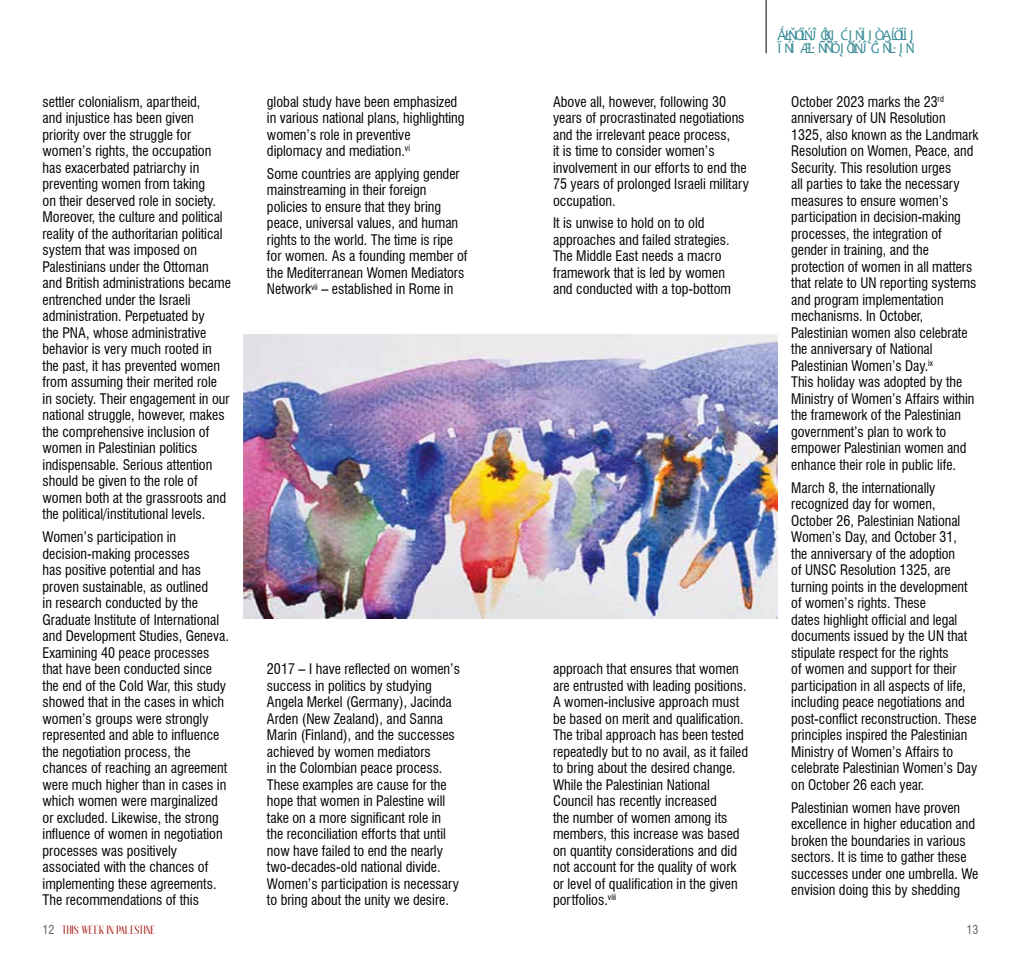
<style>
.page{position:relative;width:1021px;height:957px;background:#fff}
.page>*{position:absolute;margin:0;border:0;box-sizing:border-box;transform-origin:0 0}
.t1{font:15px/13.5px "Candara";letter-spacing:-.215em;color:#358994;scale:.95 1}
.t2{font:condensed 14.25px/16.5px "Swiss 721 BT";color:#000}
.t3{font:700 12px "Anteric";color:#a6120c}
.t4{font:condensed 12px "Swiss 721 BT";color:#646363}
.s1{font-family:"Swiss 721 BT";font-weight:400;font-stretch:condensed;color:#646363}
</style>
<div class="page">
<hr style="left:765px;top:0;width:1px;height:53px;background:#000">
<img style="left:243px;top:335px;width:534px;height:283px">
<p class="t2" style="left:43px;top:93px;width:190px">settler colonialism, apartheid,<br>and injustice has been given priority over the struggle for women’s rights, the occupation has exacerbated patriarchy in preventing women from taking<br>on their deserved role in society.<br>Moreover, the culture and political reality of the authoritarian political system that was imposed on<br>Palestinians under the Ottoman and British administrations became entrenched under the Israeli administration. Perpetuated by<br>the PNA, whose administrative behavior is very much rooted in the past, it has prevented women from assuming their merited role<br>in society. Their engagement in our national struggle, however, makes the comprehensive inclusion of women in Palestinian politics indispensable. Serious attention should be given to the role of women both at the grassroots and the political/institutional levels.</p>
<p class="t2" style="left:43px;top:528px;width:188px">Women’s participation in decision-making processes<br>has positive potential and has proven sustainable, as outlined<br>in research conducted by the<br>Graduate Institute of International and Development Studies, Geneva.<br>Examining 40 peace processes that have been conducted since the end of the Cold War, this study showed that in the cases in which women’s groups were strongly represented and able to influence the negotiation process, the chances of reaching an agreement were much higher than in cases in which women were marginalized or excluded. Likewise, the strong influence of women in negotiation processes was positively associated with the chances of implementing these agreements.<br>The recommendations of this</p>
<p class="t2" style="left:267px;top:93px;width:199px">global study have been emphasized in various national plans, highlighting women’s role in preventive diplomacy and mediation.<sup>vi</sup></p>
<p class="t2" style="left:267px;top:165px;width:202px">Some countries are applying gender mainstreaming in their foreign policies to ensure that they bring peace, universal values, and human rights to the world. The time is ripe for women. As a founding member of the Mediterranean Women Mediators Network<sup>vii</sup> – established in Rome in</p>
<p class="t2" style="left:553px;top:93px;width:197px">Above all, however, following 30 years of procrastinated negotiations and the irrelevant peace process,<br>it is time to consider women’s involvement in our efforts to end the<br>75 years of prolonged Israeli military occupation.</p>
<p class="t2" style="left:553px;top:215px;width:179px">It is unwise to hold on to old approaches and failed strategies.<br>The Middle East needs a macro framework that is led by women and conducted with a top-bottom</p>
<p class="t2" style="left:267px;top:660px;width:194px">2017 – I have reflected on women’s success in politics by studying Angela Merkel (Germany), Jacinda Arden (New Zealand), and Sanna Marin (Finland), and the successes achieved by women mediators<br>in the Colombian peace process.<br>These examples are cause for the hope that women in Palestine will take on a more significant role in the reconciliation efforts that until now have failed to end the nearly two-decades-old national divide.<br>Women’s participation is necessary to bring about the unity we desire.</p>
<p class="t2" style="left:553px;top:660px;width:197px">approach that ensures that women are entrusted with leading positions.<br>A women-inclusive approach must be based on merit and qualification.<br>The tribal approach has been tested repeatedly but to no avail, as it failed to bring about the desired change.<br>While the Palestinian National Council has recently increased<br>the number of women among its members, this increase was based on quantity considerations and did not account for the quality of work or level of qualification in the given portfolios.<sup>viii</sup></p>
<p class="t1" style="left:777px;top:28px;width:146px">CLOSING THE G E ND E RD IVID E<br>A ND EM POWE RING W OM E N</p>
<p class="t2" style="left:791px;top:93px;width:188px">October 2023 marks the 23<sup>rd </sup>anniversary of UN Resolution<br>1325, also known as the Landmark<br>Resolution on Women, Peace, and<br>Security. This resolution urges<br>all parties to take the necessary measures to ensure women’s participation in decision-making processes, the integration of gender in training, and the protection of women in all matters that relate to UN reporting systems and program implementation mechanisms. In October,<br>Palestinian women also celebrate the anniversary of National<br>Palestinian Women’s Day.<sup>ix<br></sup>This holiday was adopted by the<br>Ministry of Women’s Affairs within the framework of the Palestinian government’s plan to work to empower Palestinian women and enhance their role in public life.</p>
<p class="t2" style="left:791px;top:479px;width:187px">March 8, the internationally recognized day for women,<br>October 26, Palestinian National<br>Women’s Day, and October 31,<br>the anniversary of the adoption<br>of UNSC Resolution 1325, are turning points in the development of women’s rights. These<br>dates highlight official and legal documents issued by the UN that stipulate respect for the rights<br>of women and support for their participation in all aspects of life, including peace negotiations and post-conflict reconstruction. These principles inspired the Palestinian<br>Ministry of Women’s Affairs to celebrate Palestinian Women’s Day on October 26 each year.</p>
<p class="t2" style="left:791px;top:799px;width:189px">Palestinian women have proven excellence in higher education and broken the boundaries in various sectors. It is time to gather these successes under one umbrella. We envision doing this by shedding</p>
<p class="t3" style="left:43px;top:924px;width:115px"><span class="s1">12</span> THIS WEEK IN PALESTINE</p>
<p class="t4" style="left:966px;top:922px;width:13px">13</p>
</div>
